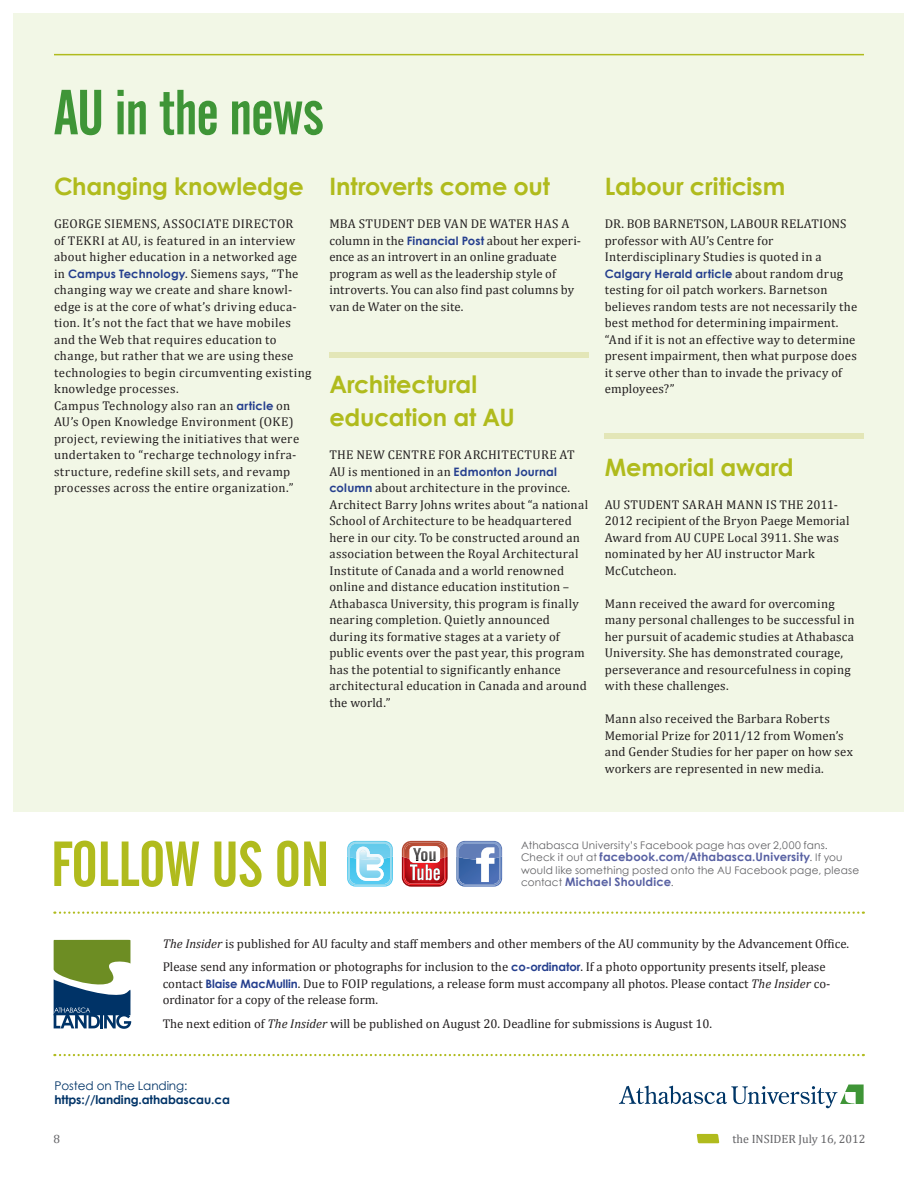
<style>
.page{position:relative;width:918px;height:1188px;background:#fff}
.page>*{position:absolute;margin:0;border:0;box-sizing:border-box;transform-origin:0 0}
.t1{font:63px "Alternate Gothic No 2 BT";letter-spacing:-.02em;color:#3f9537}
.t2{font:63px "Alternate Gothic No 2 BT";letter-spacing:-.01em;color:#b0bb1d}
.basic_copy{font:700 24px "Century Gothic";letter-spacing:-.005em;color:#b0bb1d}
.basic_copy-2{font:12.75px/16.5px "Cambria";letter-spacing:.015em;color:#231f20}
.t3{font:700 12px/14.4px "Century Gothic";letter-spacing:-.01em;color:#003367}
.t4{font:12px "Cambria";color:#636366}
.Info{font:700 11.7px "Century Gothic";letter-spacing:.01em;color:#5861a3}
.basic_copy-3{font:700 11.7px "Century Gothic";letter-spacing:.02em;color:#253f8e}
.Info-2{font:10.5px "Century Gothic";letter-spacing:.015em;color:#636366}
.s1{font-family:"Century Gothic";font-weight:700;font-size:11.7px;color:#253f8e}
.s2{font-family:"Cambria";font-weight:400;font-size:12.75px;color:#231f20}
.s3{font-weight:400;font-size:10.5px;color:#636366}
.s4{font-style:italic}
.s5{font-weight:400}
</style>
<div class="page">
<div style="left:14px;top:14px;width:890px;height:798px;background:#f2f7e6"></div>
<svg style="left:697px;top:1134px;width:22px;height:9px"></svg>
<div style="left:605px;top:434px;width:259px;height:5px;background:#e3e6b7"></div>
<div style="left:329px;top:352px;width:260px;height:6px;background:#e3e6b7"></div>
<hr style="left:54px;top:54px;width:810px;height:1px;background:#b0bb1d">
<svg style="left:54px;top:940px;width:78px;height:89px"></svg>
<svg style="left:402px;top:841px;width:46px;height:46px"></svg>
<svg style="left:456px;top:841px;width:46px;height:46px"></svg>
<svg style="left:347px;top:841px;width:46px;height:46px"></svg>
<svg style="left:619px;top:1085px;width:245px;height:23px"></svg>
<svg style="left:54px;top:1054px;width:810px;height:2px"></svg>
<svg style="left:54px;top:912px;width:810px;height:2px"></svg>
<p class="t1" style="left:54px;top:77px;width:272px">AU in the news</p>
<p class="basic_copy" style="left:54px;top:172px;width:251px">Changing knowledge</p>
<p class="basic_copy-2" style="left:54px;top:216px;width:259px">GEORGE SIEMENS, ASSOCIATE DIRECTOR<br>of TEKRI at AU, is featured in an interview about higher education in a networked age<br>in <span class="s1">Campus Technology</span>. Siemens says, “The changing way we create and share knowl&shy;edge is at the core of what’s driving educa&shy;tion. It’s not the fact that we have mobiles and the Web that requires education to change, but rather that we are using these technologies to begin circumventing existing knowledge processes.</p>
<p class="basic_copy-2" style="left:54px;top:397px;width:247px">Campus Technology also ran an <span class="s1">article</span> on AU’s Open Knowledge Environment (OKE) project, reviewing the initiatives that were undertaken to “recharge technology infra&shy;structure, redefine skill sets, and revamp processes across the entire organization.”</p>
<p class="basic_copy" style="left:605px;top:172px;width:182px">Labour criticism</p>
<p class="basic_copy-2" style="left:605px;top:216px;width:243px">DR. BOB BARNETSON, LABOUR RELATIONS</p>
<p class="basic_copy-2" style="left:605px;top:232px;width:218px">professor with AU’s Centre for<br>Interdisciplinary Studies is quoted in a</p>
<p class="basic_copy-3" style="left:605px;top:266px;width:240px">Calgary Herald article <span class="s2">about random drug</span></p>
<p class="basic_copy-2" style="left:605px;top:282px;width:254px">testing for oil patch workers. Barnetson believes random tests are not necessarily the best method for determining impairment. “And if it is not an effective way to determine present impairment, then what purpose does it serve other than to invade the privacy of employees?”</p>
<p class="basic_copy" style="left:329px;top:172px;width:222px">Introverts come out</p>
<p class="basic_copy-2" style="left:329px;top:216px;width:241px">MBA STUDENT DEB VAN DE WATER HAS A</p>
<p class="basic_copy-2" style="left:329px;top:232px;width:253px">column in the <span class="s1">Financial Post</span> about her experi&shy;ence as an introvert in an online graduate program as well as the leadership style of introverts. You can also find past columns by van de Water on the site.</p>
<p class="basic_copy" style="left:329px;top:370px;width:149px">Architectural</p>
<p class="basic_copy" style="left:329px;top:403px;width:187px">education at AU</p>
<p class="basic_copy-2" style="left:329px;top:447px;width:260px">THE NEW CENTRE FOR ARCHITECTURE AT AU is mentioned in an <span class="s1">Edmonton Journal column</span> about architecture in the province.<br>Architect Barry Johns writes about “a national School of Architecture to be headquartered here in our city. To be constructed around an association between the Royal Architectural Institute of Canada and a world renowned online and distance education institution – Athabasca University, this program is finally nearing completion. Quietly announced during its formative stages at a variety of public events over the past year, this program has the potential to significantly enhance architectural education in Canada and around the world.”</p>
<p class="basic_copy" style="left:605px;top:452px;width:190px">Memorial award</p>
<p class="basic_copy-2" style="left:605px;top:496px;width:246px">AU STUDENT SARAH MANN IS THE 2011-<br>2012 recipient of the Bryon Paege Memorial<br>Award from AU CUPE Local 3911. She was nominated by her AU instructor Mark<br>McCutcheon.</p>
<p class="basic_copy-2" style="left:605px;top:595px;width:251px">Mann received the award for overcoming many personal challenges to be successful in her pursuit of academic studies at Athabasca University. She has demonstrated courage, perseverance and resourcefulness in coping with these challenges.</p>
<p class="basic_copy-2" style="left:605px;top:711px;width:250px">Mann also received the Barbara Roberts Memorial Prize for 2011/12 from Women’s and Gender Studies for her paper on how sex workers are represented in new media.</p>
<p class="t2" style="left:51px;top:829px;width:280px">FOLLOW US ON</p>
<p class="Info-2" style="left:521px;top:839px;width:308px">Athabasca University’s Facebook page has over 2,000 fans.</p>
<p class="Info" style="left:521px;top:850px;width:323px"><span class="s3">Check it out at</span> facebook.com/Athabasca.University<span class="s3">. If you</span></p>
<p class="Info-2" style="left:521px;top:864px;width:340px">would like something posted onto the AU Facebook page, please</p>
<p class="Info" style="left:521px;top:875px;width:154px"><span class="s3">contact</span> Michael Shouldice<span class="s3">.</span></p>
<p class="basic_copy-2" style="left:163px;top:935px;width:688px"><span class="s4">The Insider</span> is published for AU faculty and staff members and other members of the AU community by the Advancement Office.</p>
<p class="basic_copy-2" style="left:163px;top:959px;width:669px">Please send any information or photographs for inclusion to the <span class="s1">co-ordinator</span>. If a photo opportunity presents itself, please contact <span class="s1">Blaise MacMullin</span>. Due to FOIP regulations, a release form must accompany all photos. Please contact <span class="s4">The Insider</span> co&shy;ordinator for a copy of the release form.</p>
<p class="basic_copy-2" style="left:163px;top:1015px;width:551px">The next edition of <span class="s4">The Insider</span> will be published on August 20. Deadline for submissions is August 10.</p>
<p class="t3" style="left:54px;top:1078px;width:177px"><span class="s5">Posted on The Landing: </span>https://landing.athabascau.ca</p>
<p class="t4" style="left:53px;top:1132px;width:8px">8</p>
<p class="t4" style="left:733px;top:1132px;width:135px">the INSIDER July 16, 2012</p>
</div>
